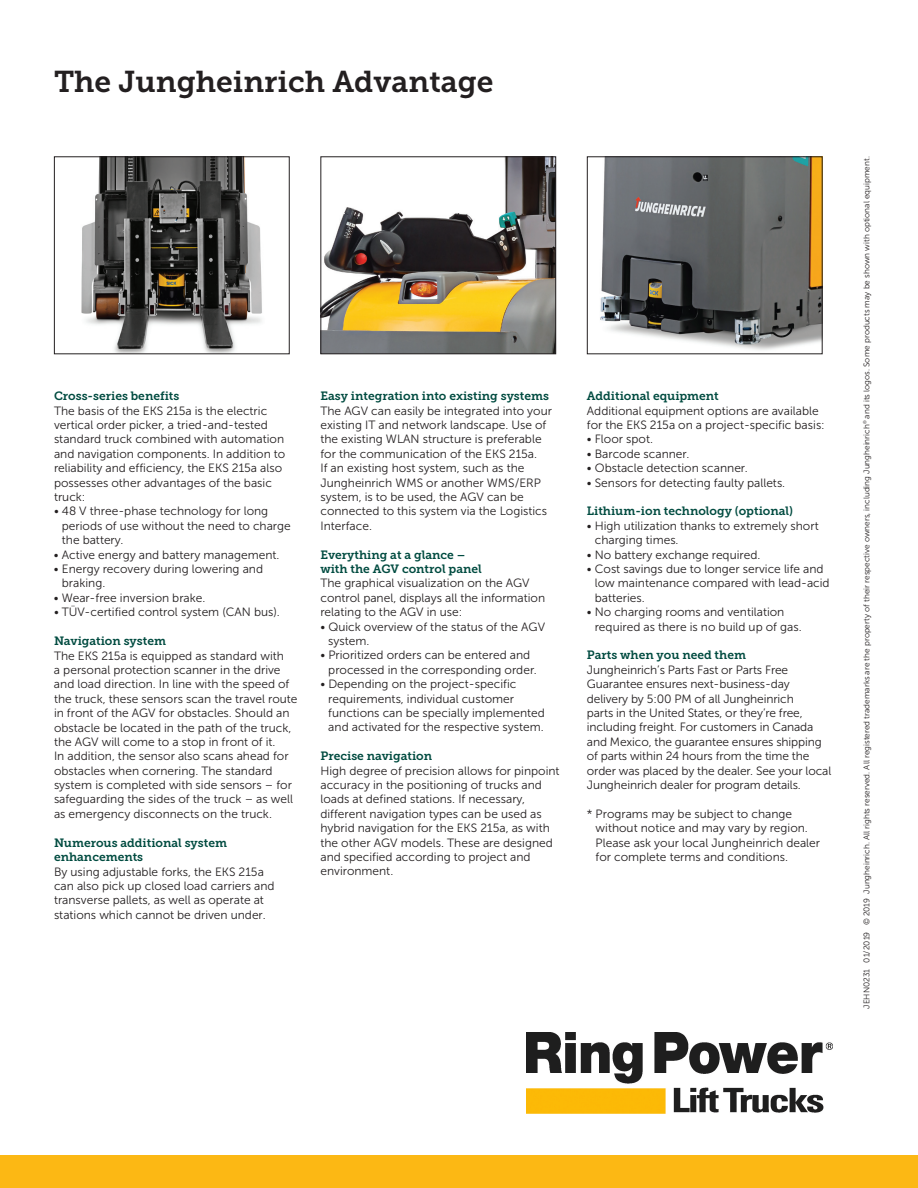
<style>
.page{position:relative;width:918px;height:1188px;background:#fff}
.page>*{position:absolute;margin:0;border:0;box-sizing:border-box;transform-origin:0 0}
.t1{font:30px "Museo Slab 700";color:#231f20}
.t2{font:12px/14.4px "Museo Sans 300";color:#231f20}
.t3{font:12px/14.4px "Museo Slab 700";color:#004b40}
.t4{font:8.25px "Museo Sans 300";color:#231f20}
</style>
<div class="page">
<div style="left:0;top:1155px;width:918px;height:33px;background:#fcb814"></div>
<img style="left:81px;top:158px;width:181px;height:194px">
<div style="left:54px;top:156px;width:236px;height:198px;border:1px solid #231f20"></div>
<img style="left:322px;top:158px;width:232px;height:194px">
<div style="left:320px;top:156px;width:236px;height:198px;border:1px solid #231f20"></div>
<img style="left:600px;top:158px;width:221px;height:192px">
<div style="left:587px;top:156px;width:236px;height:198px;border:1px solid #231f20"></div>
<img style="left:526px;top:1033px;width:306px;height:80px">
<h1 class="t1" style="left:54px;top:64px;width:441px">The Jungheinrich Advantage</h1>
<p class="t3" style="left:54px;top:389px;width:127px">Cross-series benefits</p>
<p class="t2" style="left:54px;top:403px;width:233px">The basis of the EKS 215a is the electric vertical order picker, a tried-and-tested standard truck combined with automation and navigation components. In addition to reliability and efficiency, the EKS 215a also possesses other advantages of the basic truck:</p>
<p class="t2" style="left:62px;top:504px;width:230px;text-indent:-8px">• 48 V three-phase technology for long periods of use without the need to charge the battery.</p>
<p class="t2" style="left:54px;top:547px;width:227px">• Active energy and battery management.</p>
<p class="t2" style="left:62px;top:562px;width:203px;text-indent:-8px">• Energy recovery during lowering and braking.</p>
<p class="t2" style="left:54px;top:591px;width:153px">• Wear-free inversion brake.</p>
<p class="t2" style="left:54px;top:605px;width:227px">• TÜV-certified control system (CAN bus).</p>
<p class="t3" style="left:54px;top:634px;width:114px">Navigation system</p>
<p class="t2" style="left:54px;top:648px;width:245px">The EKS 215a is equipped as standard with<br>a personal protection scanner in the drive and load direction. In line with the speed of the truck, these sensors scan the travel route in front of the AGV for obstacles. Should an obstacle be located in the path of the truck, the AGV will come to a stop in front of it.<br>In addition, the sensor also scans ahead for obstacles when cornering. The standard system is completed with side sensors – for safeguarding the sides of the truck – as well as emergency disconnects on the truck.</p>
<p class="t3" style="left:54px;top:835px;width:175px">Numerous additional system enhancements</p>
<p class="t2" style="left:54px;top:864px;width:222px">By using adjustable forks, the EKS 215a can also pick up closed load carriers and transverse pallets, as well as operate at stations which cannot be driven under.</p>
<p class="t3" style="left:320px;top:389px;width:230px">Easy integration into existing systems</p>
<p class="t2" style="left:320px;top:403px;width:233px">The AGV can easily be integrated into your existing IT and network landscape. Use of the existing WLAN structure is preferable for the communication of the EKS 215a.<br>If an existing host system, such as the Jungheinrich WMS or another WMS/ERP system, is to be used, the AGV can be connected to this system via the Logistics Interface.</p>
<p class="t3" style="left:320px;top:547px;width:163px">Everything at a glance – with the AGV control panel</p>
<p class="t2" style="left:320px;top:576px;width:226px">The graphical visualization on the AGV control panel, displays all the information relating to the AGV in use:</p>
<p class="t2" style="left:328px;top:619px;width:218px;text-indent:-8px">• Quick overview of the status of the AGV system.</p>
<p class="t2" style="left:328px;top:648px;width:210px;text-indent:-8px">• Prioritized orders can be entered and processed in the corresponding order.</p>
<p class="t2" style="left:328px;top:677px;width:218px;text-indent:-8px">• Depending on the project-specific requirements, individual customer functions can be specially implemented and activated for the respective system.</p>
<p class="t3" style="left:320px;top:749px;width:113px">Precise navigation</p>
<p class="t2" style="left:320px;top:763px;width:241px">High degree of precision allows for pinpoint accuracy in the positioning of trucks and loads at defined stations. If necessary, different navigation types can be used as hybrid navigation for the EKS 215a, as with the other AGV models. These are designed and specified according to project and environment.</p>
<p class="t3" style="left:587px;top:389px;width:133px">Additional equipment</p>
<p class="t2" style="left:587px;top:403px;width:239px">Additional equipment options are available for the EKS 215a on a project-specific basis:</p>
<p class="t2" style="left:587px;top:432px;width:68px">• Floor spot.</p>
<p class="t2" style="left:587px;top:447px;width:104px">• Barcode scanner.</p>
<p class="t2" style="left:587px;top:461px;width:162px">• Obstacle detection scanner.</p>
<p class="t2" style="left:587px;top:475px;width:200px">• Sensors for detecting faulty pallets.</p>
<p class="t3" style="left:587px;top:504px;width:208px">Lithium-ion technology (optional)</p>
<p class="t2" style="left:595px;top:519px;width:225px;text-indent:-8px">• High utilization thanks to extremely short charging times.</p>
<p class="t2" style="left:587px;top:547px;width:175px">• No battery exchange required.</p>
<p class="t2" style="left:595px;top:562px;width:236px;text-indent:-8px">• Cost savings due to longer service life and low maintenance compared with lead-acid batteries.</p>
<p class="t2" style="left:595px;top:605px;width:208px;text-indent:-8px">• No charging rooms and ventilation required as there is no build up of gas.</p>
<p class="t3" style="left:587px;top:648px;width:161px">Parts when you need them</p>
<p class="t2" style="left:587px;top:663px;width:246px">Jungheinrich’s Parts Fast or Parts Free Guarantee ensures next-business-day delivery by 5:00 PM of all Jungheinrich<br>parts in the United States, or they’re free, including freight. For customers in Canada and Mexico, the guarantee ensures shipping of parts within 24 hours from the time the order was placed by the dealer. See your local Jungheinrich dealer for program details.</p>
<p class="t2" style="left:596px;top:807px;width:226px;text-indent:-9px">* Programs may be subject to change without notice and may vary by region.<br>Please ask your local Jungheinrich dealer for complete terms and conditions.</p>
<p class="t4" style="left:862px;top:1009px;width:854px;rotate:-90deg">JEHN0231 01/2019 © 2019 Jungheinrich. All rights reserved. All registered trademarks are the property of their respective owners, including Jungheinrich<sup>®</sup> and its logos. Some products may be shown with optional equipment.</p>
</div>
